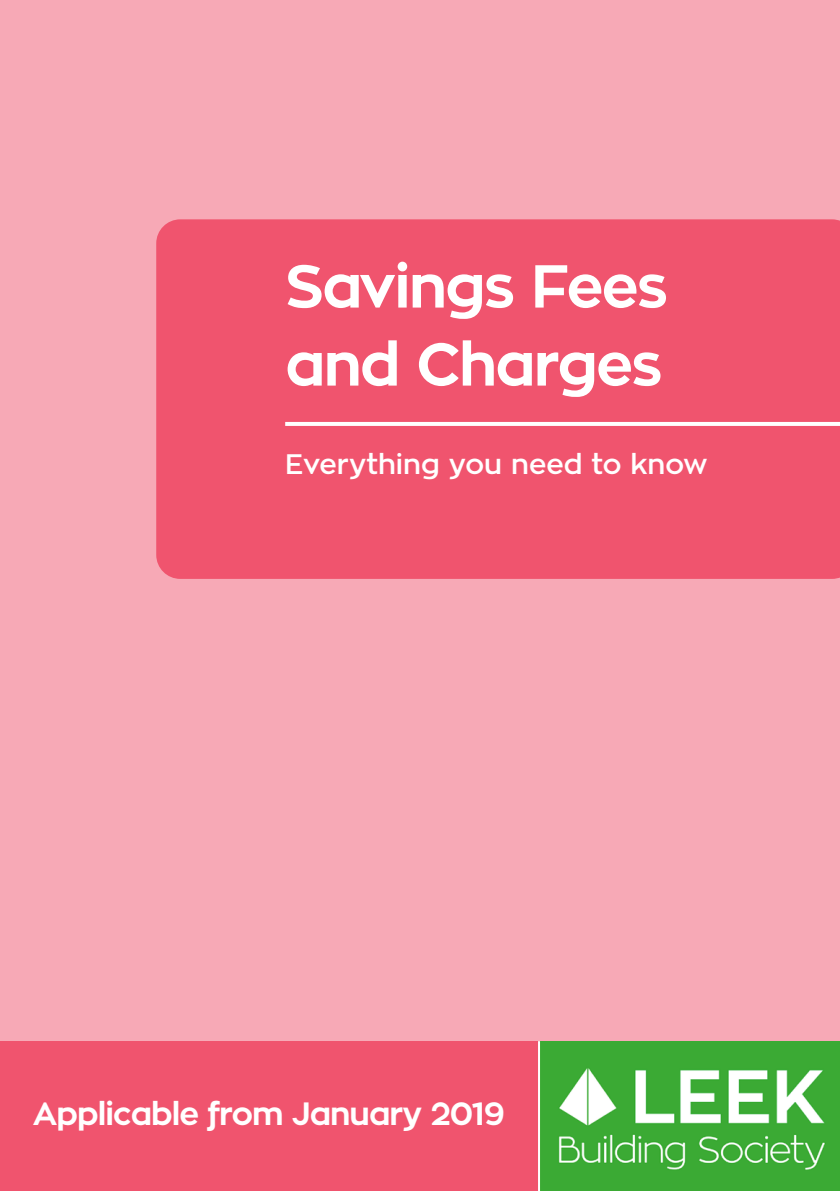
<style>
.page{position:relative;width:840px;height:1191px;background:#fff}
.page>*{position:absolute;margin:0;border:0;box-sizing:border-box;transform-origin:0 0}
.t1{font:700 60px "Zona Pro";letter-spacing:-.03em;color:#fff}
.t2{font:700 32px "Zona Pro";letter-spacing:-.03em;color:#fff}
.t3{font:600 28px "Zona Pro";color:#fff}
</style>
<div class="page">
<div style="left:0;top:0;width:839px;height:1042px;background:#f7a9b6"></div>
<div style="left:156px;top:219px;width:683px;height:360px;background:#f0546e"></div>
<div style="left:0;top:1041px;width:544px;height:150px;background:#f0546e"></div>
<img style="left:539px;top:1041px;width:300px;height:150px">
<hr style="left:537px;top:1041px;width:2px;height:150px;background:#fff">
<hr style="left:285px;top:422px;width:554px;height:4px;background:#fff">
<p class="t1" style="left:285px;top:247px;width:384px">Savings Fees</p>
<p class="t1" style="left:285px;top:325px;width:378px">and Charges</p>
<p class="t3" style="left:285px;top:446px;width:423px">Everything you need to know</p>
<p class="t2" style="left:33px;top:1093px;width:473px">Applicable from January 2019</p>
</div>
